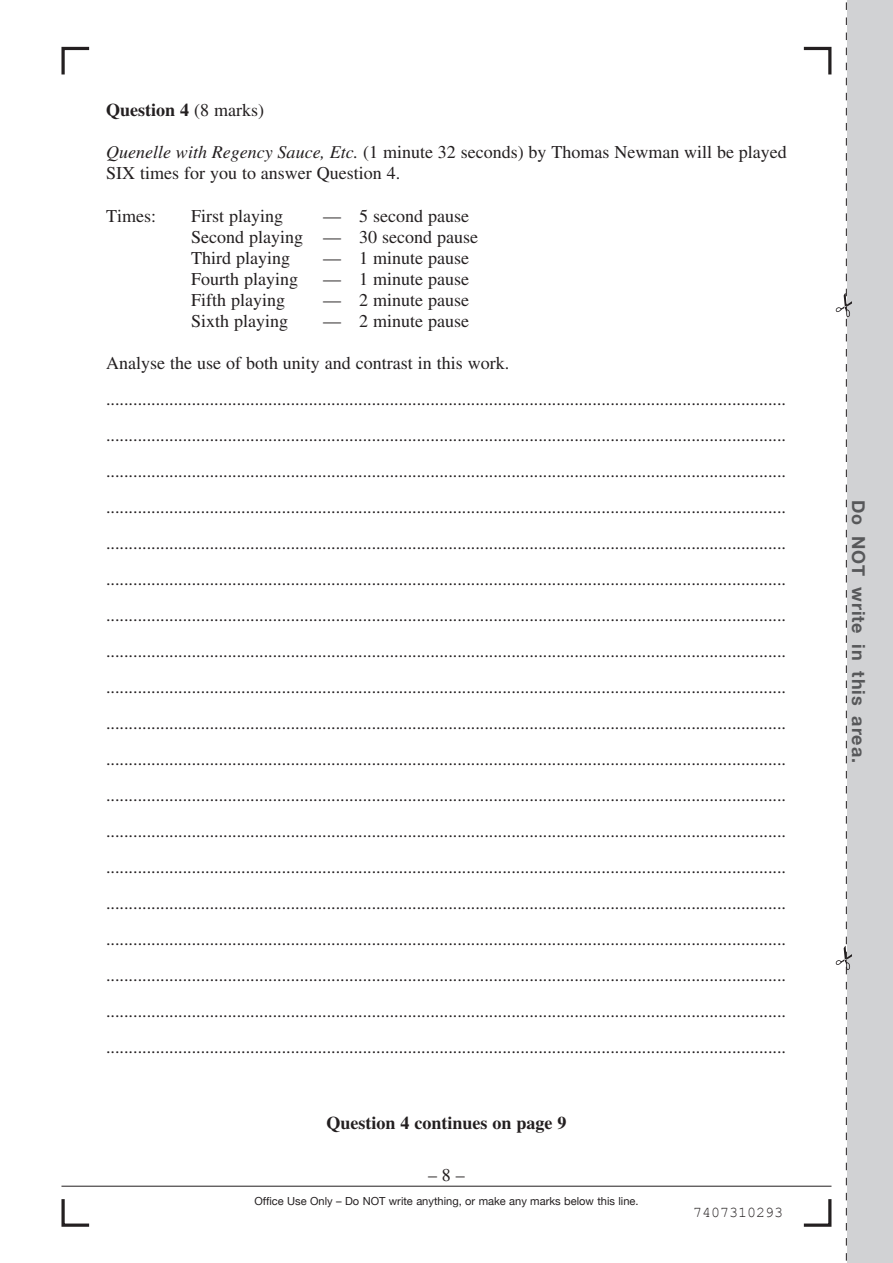
<style>
.page{position:relative;width:893px;height:1263px;background:#fff}
.page>*{position:absolute;margin:0;border:0;box-sizing:border-box;transform-origin:0 0}
.t1{font:18px/36px "Times";color:#231f20}
.t2{font:700 18px "Times";color:#231f20}
.t3{font:700 18px "Helvetica Neue";letter-spacing:.05em;color:#57585a}
.t4{font:15px "Courier New";color:#231f20}
.t5{font:11.1px "Helvetica Neue";color:#231f20}
.s1{font-weight:400}
.s2{font-style:italic}
</style>
<div class="page">
<hr style="left:61px;top:1186px;width:770px;height:1px;background:#231f20">
<div style="left:847px;top:0;width:45px;height:1263px;background:#d1d2d4"></div>
<svg style="left:800px;top:2px;width:52px;height:1259px"></svg>
<svg style="left:61px;top:46px;width:29px;height:29px"></svg>
<svg style="left:61px;top:1199px;width:29px;height:28px"></svg>
<h3 class="t2" style="left:106px;top:104px;width:159px">Question 4 <span class="s1">(8 marks)</span></h3>
<p class="t1" style="left:106px;top:143px;width:682px;line-height:21px"><span class="s2">Quenelle with Regency Sauce, Etc.</span> (1 minute 32 seconds) by Thomas Newman will be played<br>SIX times for you to answer Question 4.</p>
<p class="t1" style="left:106px;top:199px;width:52px">Times:</p>
<p class="t1" style="left:191px;top:199px;width:93px">First playing</p>
<p class="t1" style="left:191px;top:207px;width:288px;line-height:21px;text-indent:132px">— 5 second pause<br>Second playing — 30 second pause<br>Third playing</p>
<p class="t1" style="left:323px;top:241px;width:147px">— 1 minute pause</p>
<p class="t1" style="left:191px;top:262px;width:108px">Fourth playing</p>
<p class="t1" style="left:323px;top:262px;width:147px">— 1 minute pause</p>
<p class="t1" style="left:191px;top:283px;width:95px">Fifth playing</p>
<p class="t1" style="left:323px;top:283px;width:147px">— 2 minute pause</p>
<p class="t1" style="left:191px;top:304px;width:98px">Sixth playing</p>
<p class="t1" style="left:323px;top:304px;width:147px">— 2 minute pause</p>
<p class="t1" style="left:106px;top:347px;width:681px">Analyse the use of both unity and contrast in this work. ....................................................................................................................................................... ....................................................................................................................................................... ....................................................................................................................................................... ....................................................................................................................................................... ....................................................................................................................................................... ....................................................................................................................................................... ....................................................................................................................................................... ....................................................................................................................................................... ....................................................................................................................................................... ....................................................................................................................................................... ....................................................................................................................................................... ....................................................................................................................................................... ....................................................................................................................................................... ....................................................................................................................................................... ....................................................................................................................................................... ....................................................................................................................................................... ....................................................................................................................................................... ....................................................................................................................................................... .......................................................................................................................................................</p>
<p class="t2" style="left:326px;top:1117px;width:241px">Question 4 continues on page 9</p>
<p class="t1" style="left:428px;top:1159px;width:38px">– 8 –</p>
<p class="t5" style="left:254px;top:1194px;width:386px">Office Use Only – Do NOT write anything, or make any marks below this line.</p>
<p class="t4" style="left:693px;top:1204px;width:91px">7407310293</p>
<p class="t3" style="left:869px;top:500px;width:264px;rotate:90deg">Do NOT write in this area.</p>
</div>
